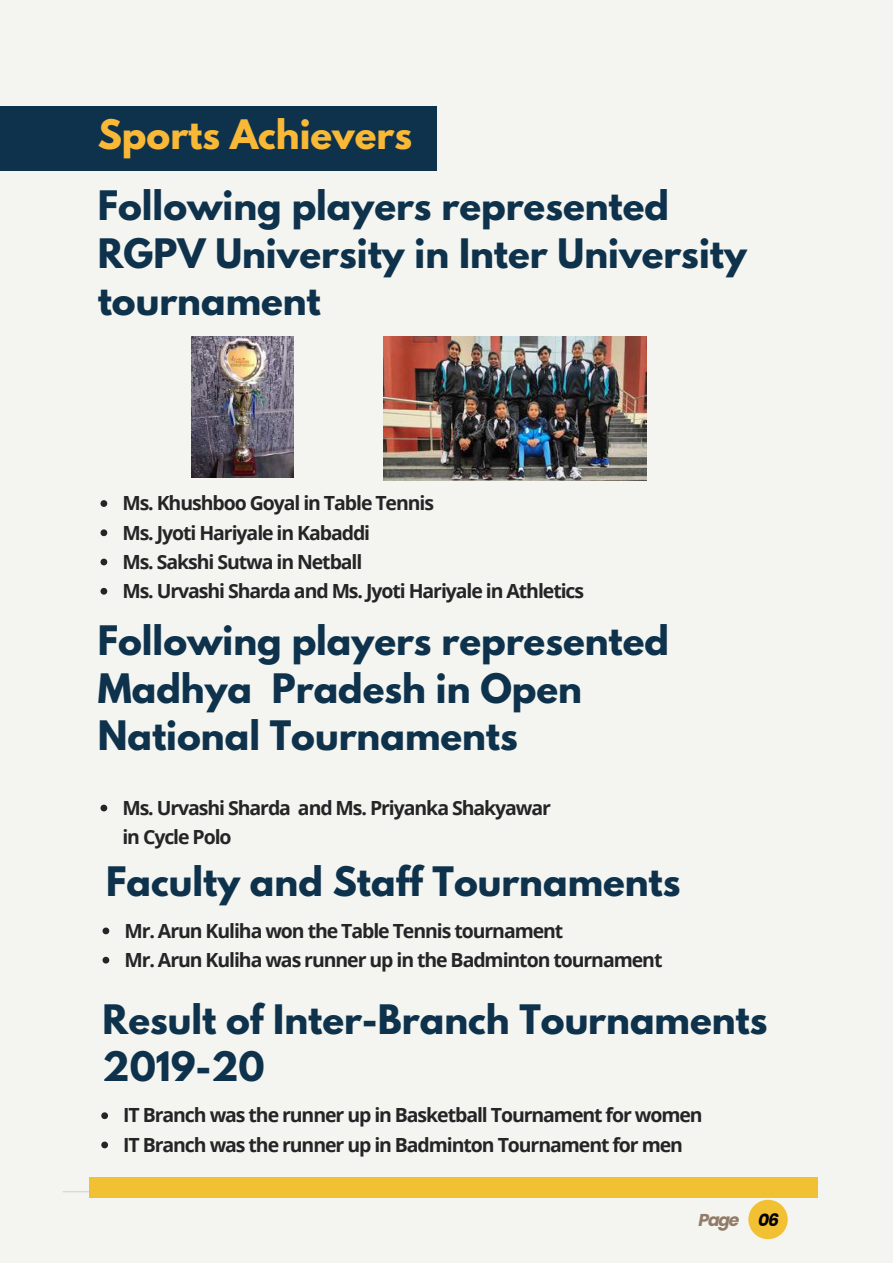
<style>
.page{position:relative;width:893px;height:1264px;background:#fff}
.page>*{position:absolute;margin:0;border:0;box-sizing:border-box;transform-origin:0 0}
.t1{font:700 36px/47.2px "League Spartan";color:#0e324c}
.t2{font:700 36px "League Spartan";color:#f9b937}
.t3{font:700 19.5px/29.2px "Open Sans";letter-spacing:-.055em;color:#252426}
.t4{font:italic 700 17.25px "Poppins";letter-spacing:-.07em;color:#927b68}
.s1{color:#000}
</style>
<div class="page">
<div style="left:0;top:0;width:892px;height:1262px;background:#f4f5f0"></div>
<div style="left:0;top:106px;width:437px;height:64px;background:#0e324c"></div>
<hr style="left:63px;top:1191px;width:609px;height:1px;background:#000">
<div style="left:748px;top:1199px;width:39px;height:40px;background:#f2c033;border-radius:50%"></div>
<div style="left:89px;top:1177px;width:729px;height:20px;background:#f2c033"></div>
<img style="left:383px;top:336px;width:263px;height:144px">
<img style="left:191px;top:336px;width:102px;height:142px">
<svg style="left:100px;top:500px;width:7px;height:7px"></svg>
<svg style="left:100px;top:529px;width:7px;height:7px"></svg>
<svg style="left:100px;top:558px;width:7px;height:7px"></svg>
<svg style="left:100px;top:588px;width:7px;height:6px"></svg>
<svg style="left:100px;top:804px;width:7px;height:7px"></svg>
<svg style="left:102px;top:927px;width:7px;height:7px"></svg>
<svg style="left:102px;top:956px;width:7px;height:7px"></svg>
<svg style="left:101px;top:1112px;width:7px;height:7px"></svg>
<svg style="left:101px;top:1141px;width:7px;height:7px"></svg>
<h1 class="t2" style="left:98px;top:117px;width:316px">Sports Achievers</h1>
<h1 class="t1" style="left:98px;top:187px;width:650px">Following players represented<br>RGPV University in Inter University tournament</h1>
<p class="t3" style="left:122px;top:488px;width:463px">Ms. Khushboo Goyal in Table Tennis<br>Ms. Jyoti Hariyale in Kabaddi<br>Ms. Sakshi Sutwa in Netball<br>Ms. Urvashi Sharda and Ms. Jyoti Hariyale in Athletics</p>
<h1 class="t1" style="left:98px;top:622px;width:572px">Following players represented<br>Madhya Pradesh in Open<br>National Tournaments</h1>
<p class="t3" style="left:122px;top:792px;width:430px">Ms. Urvashi Sharda and Ms. Priyanka Shakyawar in Cycle Polo</p>
<h1 class="t1" style="left:106px;top:862px;width:576px">Faculty and Staff Tournaments</h1>
<p class="t3" style="left:124px;top:915px;width:539px">Mr. Arun Kuliha won the Table Tennis tournament<br>Mr. Arun Kuliha was runner up in the Badminton tournament</p>
<h1 class="t1" style="left:103px;top:1000px;width:666px">Result of Inter-Branch Tournaments<br>2019-20</h1>
<p class="t3" style="left:123px;top:1100px;width:581px">IT Branch was the runner up in Basketball Tournament for women<br>IT Branch was the runner up in Badminton Tournament for men</p>
<p class="t4" style="left:698px;top:1207px;width:82px">Page <span class="s1">06</span></p>
</div>
